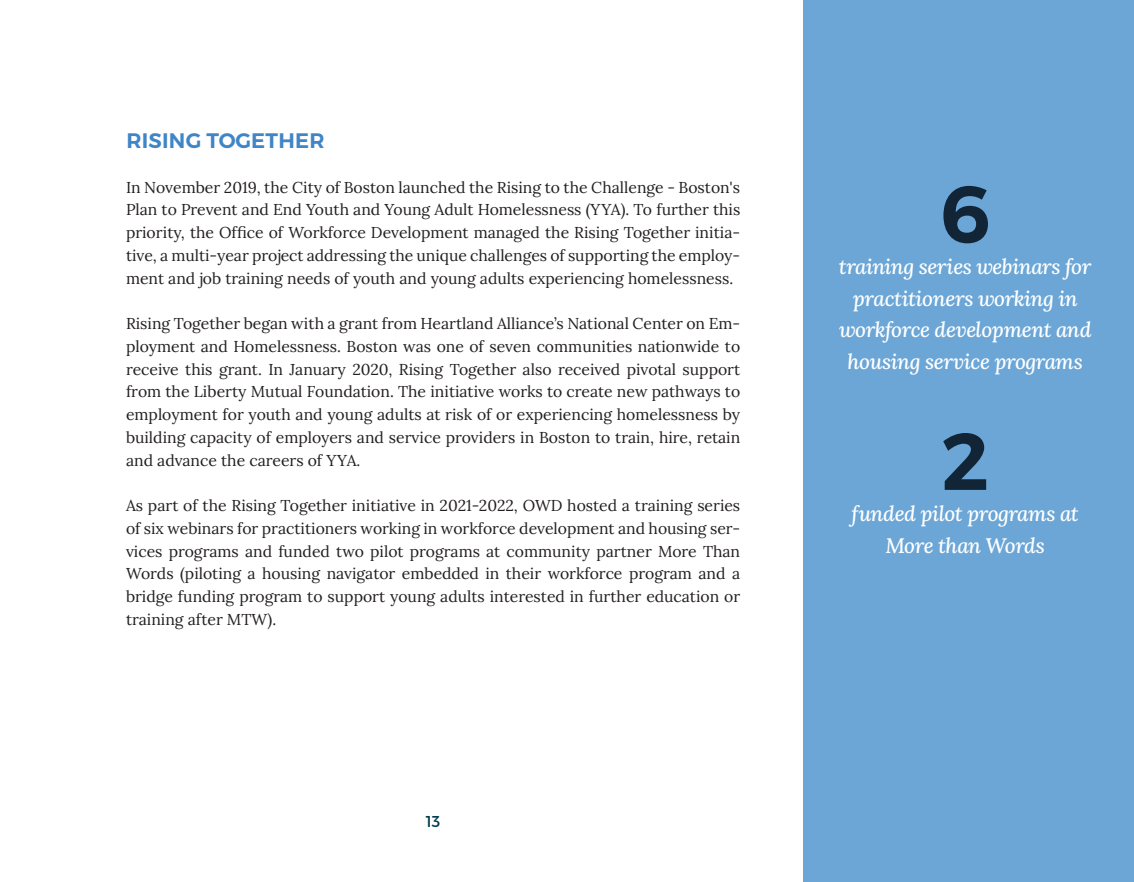
<style>
.page{position:relative;width:1134px;height:882px;background:#fff}
.page>*{position:absolute;margin:0;border:0;box-sizing:border-box;transform-origin:0 0}
.t1{font:600 80.5px "Montserrat";color:#112537}
.t2{font:italic 21px/31.5px "Lora";letter-spacing:-.02em;color:#fff;text-align:center}
.Paragraph_Style_2{font:600 21px "Montserrat";letter-spacing:.01em;color:#4085c6}
.t3{font:15.75px/22.8px "Lora";color:#231f20;text-align:justify}
.t4{font:15.75px "Montserrat";color:#013c4f}
</style>
<div class="page">
<div style="left:803px;top:0;width:331px;height:882px;background:#6ba6d6"></div>
<p class="Paragraph_Style_2" style="left:126px;top:127px;width:200px">RISING TOGETHER</p>
<p class="t3" style="left:126px;top:175px;width:616px">In November 2019, the City of Boston launched the Rising to the Challenge - Boston's Plan to Prevent and End Youth and Young Adult Homelessness (YYA). To further this priority, the Office of Workforce Development managed the Rising Together initia&shy;tive, a multi-year project addressing the unique challenges of supporting the employ&shy;ment and job training needs of youth and young adults experiencing homelessness.</p>
<p class="t3" style="left:126px;top:311px;width:616px">Rising Together began with a grant from Heartland Alliance’s National Center on Em&shy;ployment and Homelessness. Boston was one of seven communities nationwide to receive this grant. In January 2020, Rising Together also received pivotal support from the Liberty Mutual Foundation. The initiative works to create new pathways to employment for youth and young adults at risk of or experiencing homelessness by building capacity of employers and service providers in Boston to train, hire, retain and advance the careers of YYA.</p>
<p class="t3" style="left:126px;top:493px;width:616px">As part of the Rising Together initiative in 2021-2022, OWD hosted a training series of six webinars for practitioners working in workforce development and housing ser&shy;vices programs and funded two pilot programs at community partner More Than Words (piloting a housing navigator embedded in their workforce program and a bridge funding program to support young adults interested in further education or training after MTW).</p>
<p class="t4" style="left:426px;top:811px;width:16px">13</p>
<p class="t1" style="left:940px;top:164px;width:52px">6</p>
<p class="t2" style="left:839px;top:251px;width:254px">training series webinars for practitioners working in workforce development and housing service programs</p>
<p class="t1" style="left:941px;top:411px;width:49px">2</p>
<p class="t2" style="left:852px;top:498px;width:229px">funded pilot programs at<br>More than Words</p>
</div>
